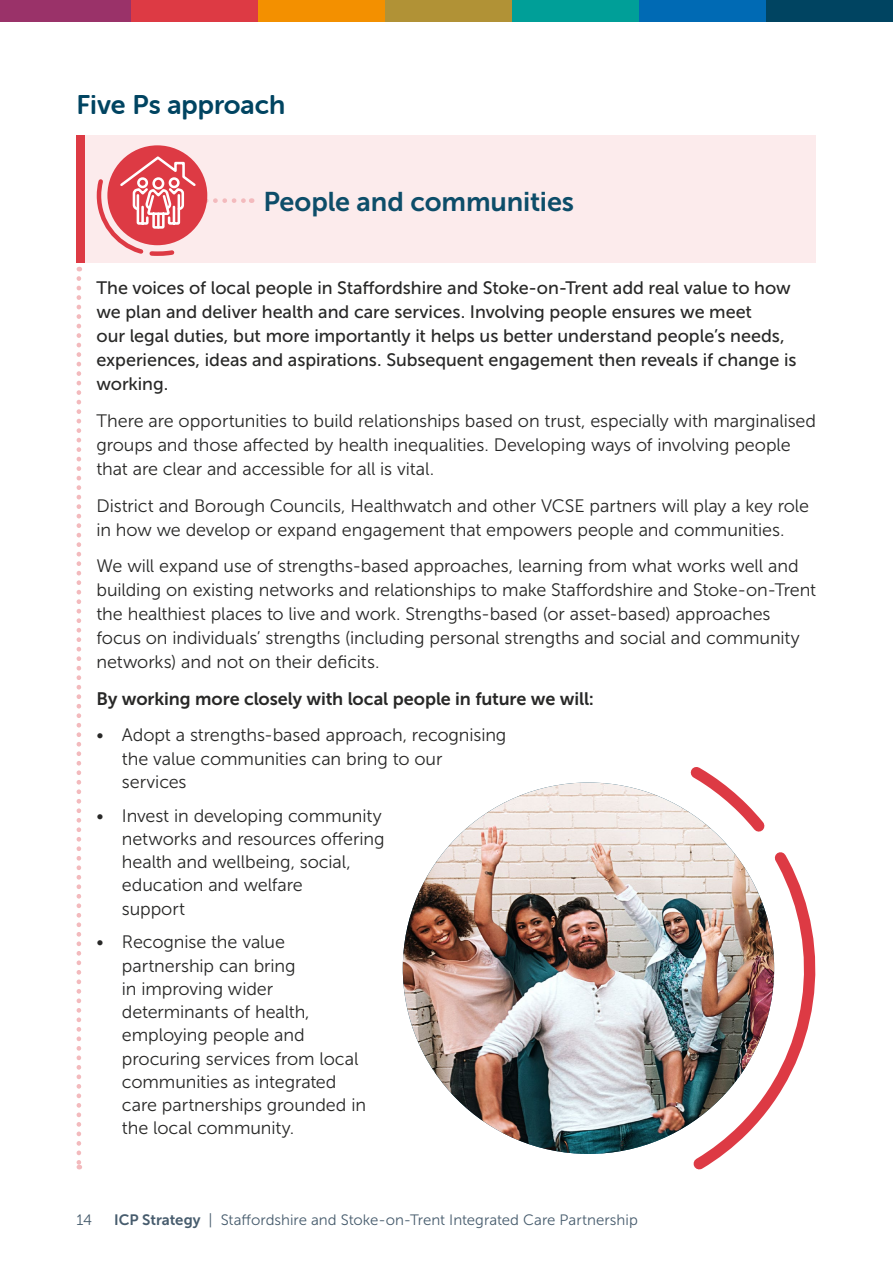
<style>
.page{position:relative;width:893px;height:1263px;background:#fff}
.page>*{position:absolute;margin:0;border:0;box-sizing:border-box;transform-origin:0 0}
.t1{font:700 81px "Frutiger LT Std";color:#000}
.body_copy_300{font:27px "Museo Sans 700";letter-spacing:-.005em;color:#0d4d69}
.Sub_header_18pt{font:27px "Museo Sans Rounded 700";color:#004461}
.body_copy_300-2{font:18px/23.2px "Museo Sans 300";letter-spacing:-.005em;color:#282827}
.body_copy_300-3{font:18px/24px "Museo Sans 500";letter-spacing:-.005em;color:#282827}
.body_copy_300-4{font:18px "Museo Sans 700";letter-spacing:-.005em;color:#282827}
.t2{font:15px "Museo Sans 300";color:#475c6d}
.s1{font-family:"Museo Sans 700"}
</style>
<div class="page">
<div style="left:763px;top:0;width:130px;height:22px;background:#004461"></div>
<div style="left:636px;top:0;width:130px;height:22px;background:#006ab4"></div>
<div style="left:509px;top:0;width:130px;height:22px;background:#009f98"></div>
<div style="left:381px;top:0;width:131px;height:22px;background:#b19236"></div>
<div style="left:254px;top:0;width:130px;height:22px;background:#f39000"></div>
<div style="left:127px;top:0;width:130px;height:22px;background:#dd3a44"></div>
<div style="left:0;top:0;width:130px;height:22px;background:#9a3269"></div>
<div style="left:77px;top:135px;width:739px;height:127px;background:#fcebec"></div>
<div style="left:107px;top:145px;width:100px;height:100px;background:#dd3a44;border-radius:50%"></div>
<svg style="left:96px;top:154px;width:156px;height:102px"></svg>
<svg style="left:77px;top:278px;width:4px;height:891px"></svg>
<div style="left:77px;top:135px;width:8px;height:127px;background:#dd3a44"></div>
<img style="left:403px;top:782px;width:371px;height:372px;border-radius:186px">
<img style="left:684px;top:842px;width:132px;height:328px">
<svg style="left:681px;top:767px;width:84px;height:75px"></svg>
<p class="Sub_header_18pt" style="left:77px;top:89px;width:210px">Five Ps approach</p>
<h1 class="t1" style="left:21px;top:1165px;width:1270px;rotate:-58deg">SAMPLE - NOT FOR DISTRIBUTION</h1>
<p class="body_copy_300" style="left:263px;top:186px;width:312px">People and communities</p>
<p class="body_copy_300-3" style="left:96px;top:276px;width:701px">The voices of local people in Staffordshire and Stoke-on-Trent add real value to how we plan and deliver health and care services. Involving people ensures we meet<br>our legal duties, but more importantly it helps us better understand people’s needs, experiences, ideas and aspirations. Subsequent engagement then reveals if change is working.</p>
<p class="body_copy_300-2" style="left:96px;top:409px;width:721px;line-height:24px">There are opportunities to build relationships based on trust, especially with marginalised groups and those affected by health inequalities. Developing ways of involving people that are clear and accessible for all is vital.</p>
<p class="body_copy_300-2" style="left:96px;top:494px;width:714px;line-height:24px">District and Borough Councils, Healthwatch and other VCSE partners will play a key role in how we develop or expand engagement that empowers people and communities.</p>
<p class="body_copy_300-2" style="left:96px;top:554px;width:721px;line-height:24px">We will expand use of strengths-based approaches, learning from what works well and building on existing networks and relationships to make Staffordshire and Stoke-on-Trent the healthiest places to live and work. Strengths-based (or asset-based) approaches focus on individuals’ strengths (including personal strengths and social and community networks) and not on their deficits.</p>
<p class="body_copy_300-4" style="left:96px;top:689px;width:499px">By working more closely with local people in future we will:</p>
<p class="body_copy_300-2" style="left:122px;top:723px;width:386px;text-indent:-26px">• Adopt a strengths-based approach, recognising the value communities can bring to our services</p>
<p class="body_copy_300-2" style="left:122px;top:804px;width:264px;text-indent:-26px">• Invest in developing community networks and resources offering health and wellbeing, social, education and welfare<br>support</p>
<p class="body_copy_300-2" style="left:122px;top:930px;width:246px;text-indent:-26px">• Recognise the value partnership can bring<br>in improving wider determinants of health, employing people and procuring services from local communities as integrated care partnerships grounded in the local community.</p>
<p class="t2" style="left:77px;top:1212px;width:17px">14</p>
<p class="t2" style="left:114px;top:1212px;width:525px"><span class="s1">ICP Strategy</span> | Staffordshire and Stoke-on-Trent Integrated Care Partnership</p>
</div>
